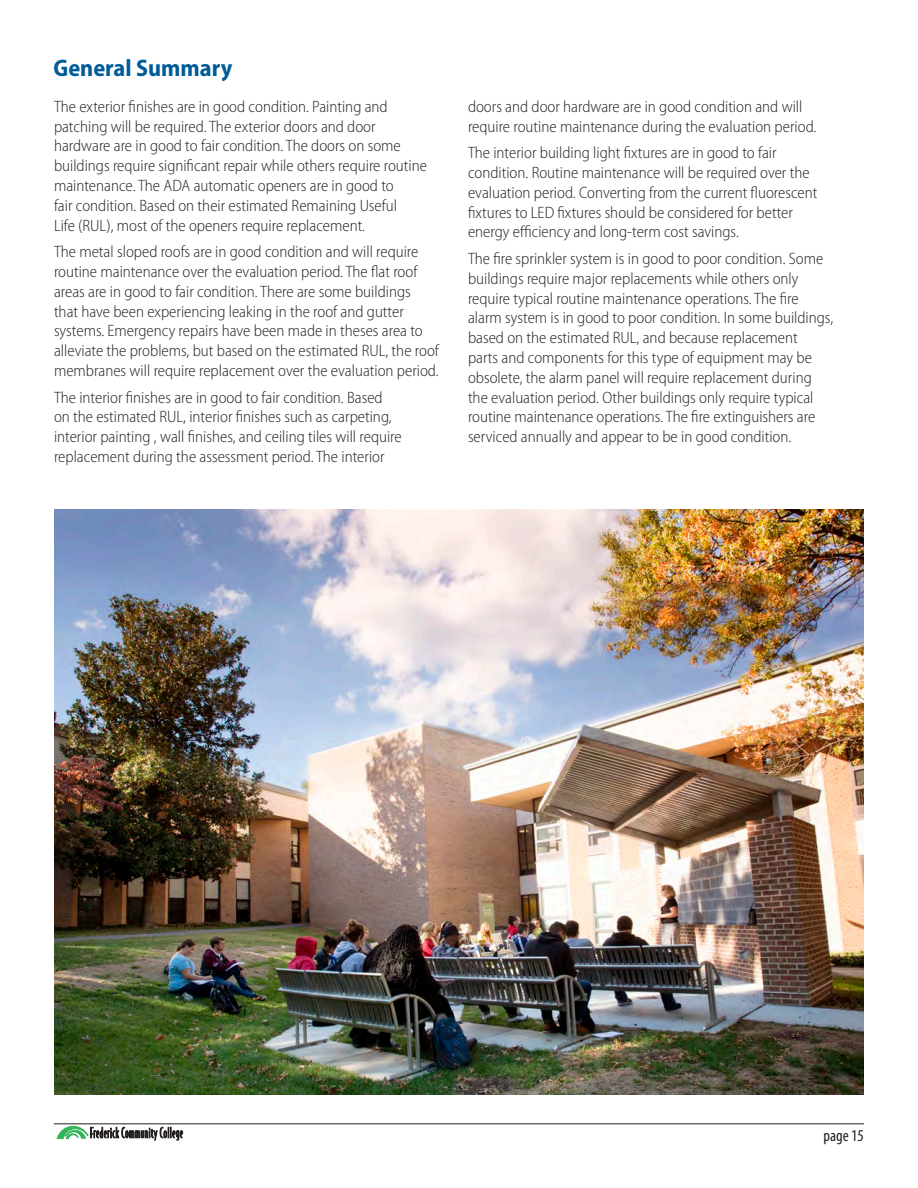
<style>
.page{position:relative;width:918px;height:1188px;background:#fff}
.page>*{position:absolute;margin:0;border:0;box-sizing:border-box;transform-origin:0 0}
.Header2{font:700 semi-condensed 24px "Myriad Pro";color:#005c98}
.body{font:300 semi-condensed 16.5px/19.8px "Myriad Pro";color:#231f20}
.t1{font:condensed 16.5px "Myriad Pro";color:#231f20}
</style>
<div class="page">
<hr style="left:54px;top:1123px;width:810px;height:1px;background:#231f20">
<svg style="left:57px;top:1126px;width:126px;height:15px"></svg>
<img style="left:54px;top:510px;width:810px;height:584px">
<p class="Header2" style="left:53px;top:53px;width:181px">General Summary</p>
<p class="body" style="left:54px;top:96px;width:375px">The exterior finishes are in good condition. Painting and patching will be required. The exterior doors and door hardware are in good to fair condition. The doors on some buildings require significant repair while others require routine maintenance. The ADA automatic openers are in good to<br>fair condition. Based on their estimated Remaining Useful<br>Life (RUL), most of the openers require replacement.</p>
<p class="body" style="left:54px;top:242px;width:386px">The metal sloped roofs are in good condition and will require routine maintenance over the evaluation period. The flat roof areas are in good to fair condition. There are some buildings that have been experiencing leaking in the roof and gutter systems. Emergency repairs have been made in theses area to alleviate the problems, but based on the estimated RUL, the roof membranes will require replacement over the evaluation period.</p>
<p class="body" style="left:54px;top:387px;width:349px">The interior finishes are in good to fair condition. Based on the estimated RUL, interior finishes such as carpeting, interior painting , wall finishes, and ceiling tiles will require replacement during the assessment period. The interior</p>
<p class="body" style="left:468px;top:96px;width:350px">doors and door hardware are in good condition and will require routine maintenance during the evaluation period.</p>
<p class="body" style="left:468px;top:143px;width:351px">The interior building light fixtures are in good to fair condition. Routine maintenance will be required over the evaluation period. Converting from the current fluorescent fixtures to LED fixtures should be considered for better energy efficiency and long-term cost savings.</p>
<p class="body" style="left:468px;top:248px;width:367px">The fire sprinkler system is in good to poor condition. Some buildings require major replacements while others only require typical routine maintenance operations. The fire alarm system is in good to poor condition. In some buildings, based on the estimated RUL, and because replacement<br>parts and components for this type of equipment may be obsolete, the alarm panel will require replacement during the evaluation period. Other buildings only require typical routine maintenance operations. The fire extinguishers are serviced annually and appear to be in good condition.</p>
<p class="t1" style="left:824px;top:1126px;width:42px">page 15</p>
</div>
